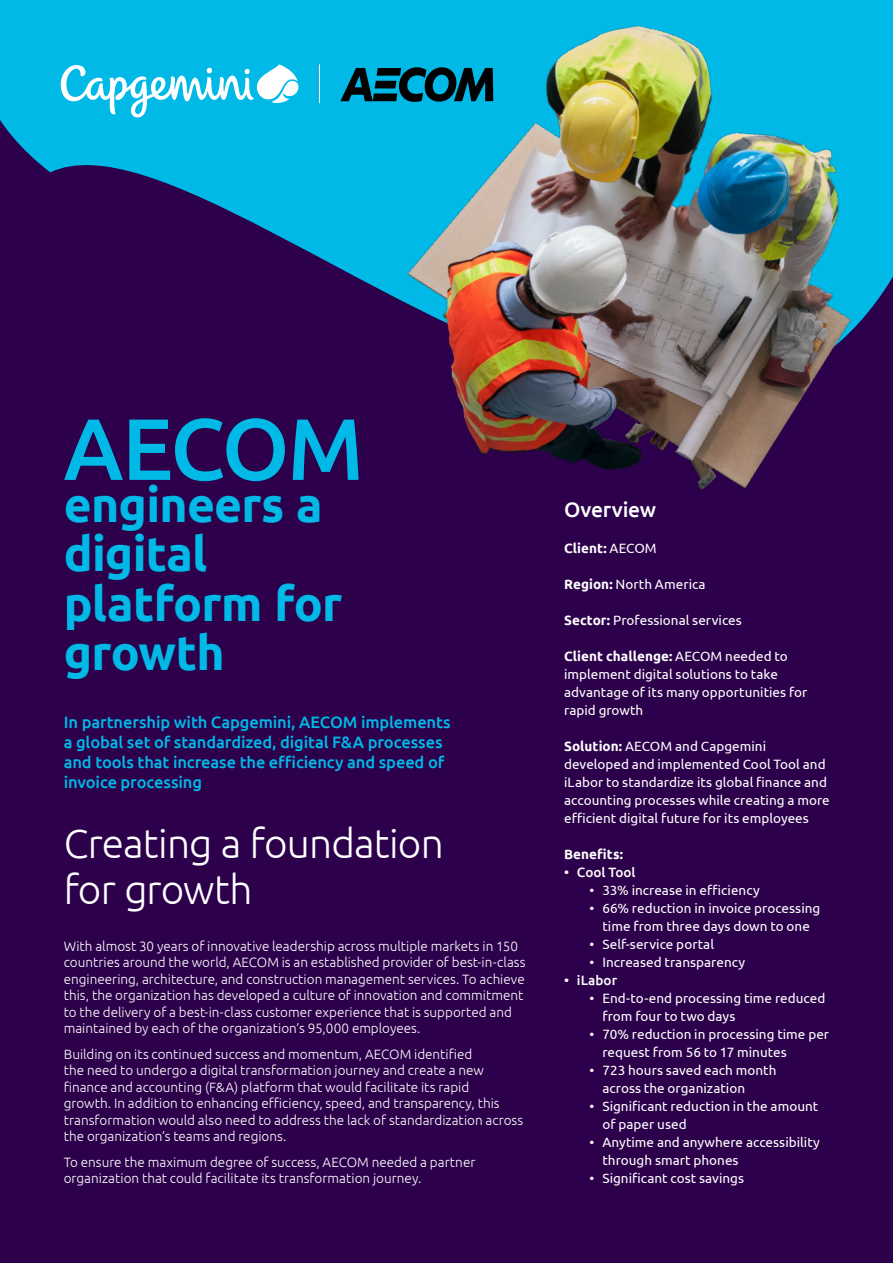
<style>
.page{position:relative;width:893px;height:1263px;background:#2c004b}
.page>*{position:absolute;margin:0;border:0;box-sizing:border-box;transform-origin:0 0}
.t1{font:500 87px "Ubuntu";letter-spacing:-.03em;color:#00b9e7}
.t2{font:700 48px/49.5px "Ubuntu";letter-spacing:-.015em;color:#00b9e7}
.t3{font:300 40.5px/46.5px "Ubuntu";letter-spacing:-.02em;color:#fff}
.t4{font:500 21px "Ubuntu";letter-spacing:-.015em;color:#fff}
.t5{font:500 16.5px/19.8px "Ubuntu";letter-spacing:-.01em;color:#00b9e7}
.t6{font:300 13.5px/16.5px "Ubuntu";color:#fff}
.t7{font:13.5px/18px "Ubuntu";color:#fff}
.t8{font:700 13.5px "Ubuntu";letter-spacing:.005em;color:#fff}
.t9{font:500 13.5px "Ubuntu";color:#fff}
.s1{font-weight:400}
.s2{font-weight:700}
</style>
<div class="page">
<svg style="left:0;top:0;width:361px;height:280px;fill:#00b9e7"></svg>
<hr style="left:319px;top:64px;width:1px;height:39px;background:#fff">
<svg style="left:340px;top:67px;width:21px;height:35px"></svg>
<img style="left:361px;top:0;width:532px;height:490px">
<svg style="left:61px;top:64px;width:238px;height:53px;background:#47cced"></svg>
<h1 class="t1" style="left:64px;top:394px;width:302px">AECOM</h1>
<h2 class="t2" style="left:64px;top:479px;width:280px">engineers a digital platform for growth</h2>
<p class="t5" style="left:64px;top:712px;width:389px">In partnership with Capgemini, AECOM implements a global set of standardized, digital F&amp;A processes and tools that increase the efficiency and speed of invoice processing</p>
<h3 class="t3" style="left:64px;top:819px;width:382px">Creating a foundation for growth</h3>
<p class="t6" style="left:64px;top:937px;width:463px">With almost 30 years of innovative leadership across multiple markets in 150 countries around the world, AECOM is an established provider of best-in-class engineering, architecture, and construction management services. To achieve this, the organization has developed a culture of innovation and commitment to the delivery of a best-in-class customer experience that is supported and maintained by each of the organization’s 95,000 employees.</p>
<p class="t6" style="left:64px;top:1045px;width:461px">Building on its continued success and momentum, AECOM identified<br>the need to undergo a digital transformation journey and create a new finance and accounting (F&amp;A) platform that would facilitate its rapid<br>growth. In addition to enhancing efficiency, speed, and transparency, this transformation would also need to address the lack of standardization across the organization’s teams and regions.</p>
<p class="t6" style="left:64px;top:1153px;width:413px">To ensure the maximum degree of success, AECOM needed a partner organization that could facilitate its transformation journey.</p>
<h3 class="t4" style="left:564px;top:497px;width:93px">Overview</h3>
<p class="t8" style="left:564px;top:540px;width:94px">Client: <span class="s1">AECOM</span></p>
<p class="t7" style="left:564px;top:575px;width:143px"><span class="s2">Region:</span> North America</p>
<p class="t7" style="left:564px;top:611px;width:179px"><span class="s2">Sector:</span> Professional services</p>
<p class="t7" style="left:564px;top:647px;width:245px"><span class="s2">Client challenge:</span> AECOM needed to implement digital solutions to take advantage of its many opportunities for rapid growth</p>
<p class="t7" style="left:564px;top:737px;width:267px"><span class="s2">Solution:</span> AECOM and Capgemini developed and implemented Cool Tool and iLabor to standardize its global finance and accounting processes while creating a more efficient digital future for its employees</p>
<p class="t8" style="left:564px;top:846px;width:60px">Benefits:</p>
<p class="t9" style="left:564px;top:864px;width:73px">• Cool Tool</p>
<p class="t7" style="left:590px;top:881px;width:172px">• 33% increase in efficiency</p>
<p class="t7" style="left:590px;top:899px;width:232px;text-align:center">• 66% reduction in invoice processing time from three days down to one</p>
<p class="t7" style="left:590px;top:935px;width:126px">• Self-service portal</p>
<p class="t7" style="left:590px;top:953px;width:157px">• Increased transparency</p>
<p class="t9" style="left:564px;top:972px;width:54px">• iLabor</p>
<p class="t7" style="left:602px;top:989px;width:224px;text-indent:-13px">• End-to-end processing time reduced from four to two days</p>
<p class="t7" style="left:602px;top:1025px;width:228px;text-indent:-13px">• 70% reduction in processing time per request from 56 to 17 minutes</p>
<p class="t7" style="left:602px;top:1061px;width:175px;text-indent:-13px">• 723 hours saved each month across the organization</p>
<p class="t7" style="left:602px;top:1097px;width:217px;text-indent:-13px">• Significant reduction in the amount of paper used</p>
<p class="t7" style="left:602px;top:1133px;width:219px;text-indent:-13px">• Anytime and anywhere accessibility through smart phones</p>
<p class="t7" style="left:590px;top:1169px;width:156px">• Significant cost savings</p>
</div>
